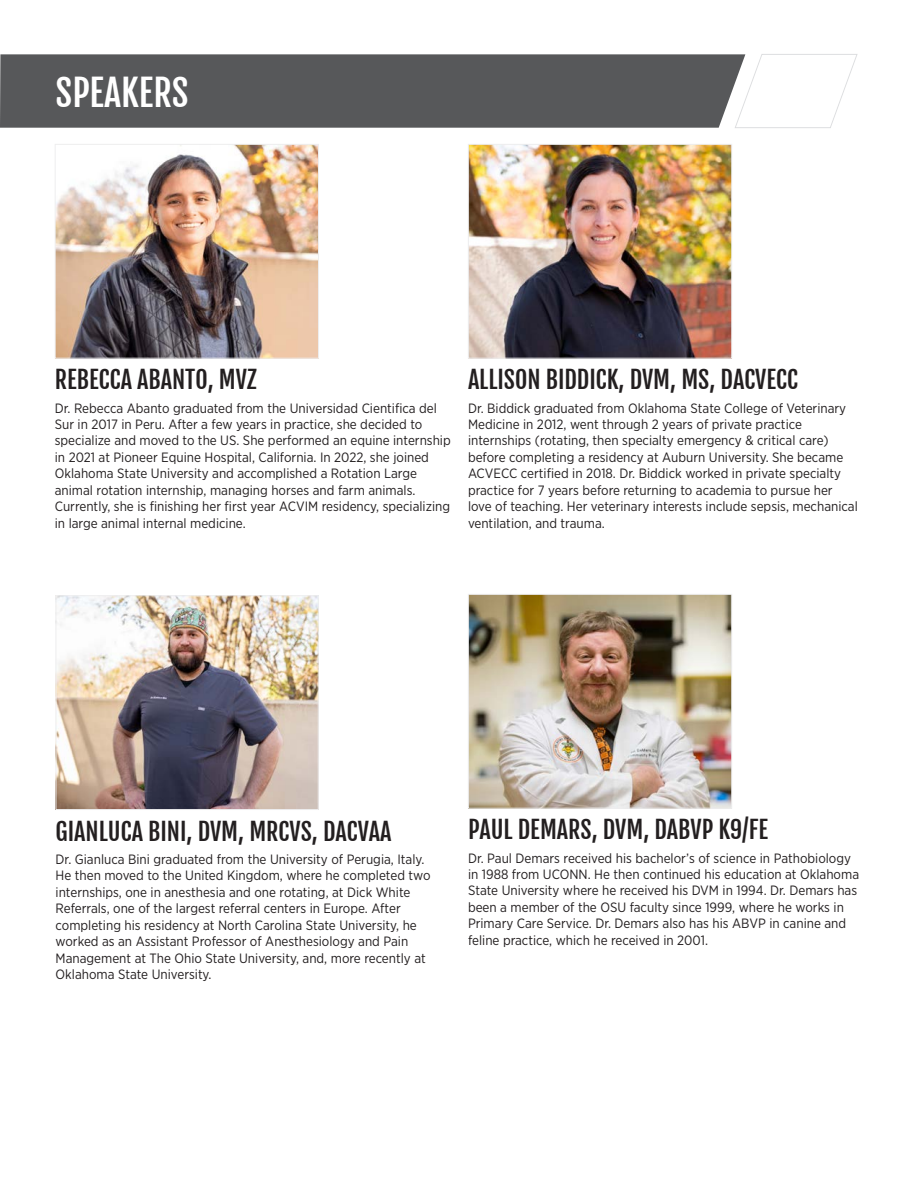
<style>
.page{position:relative;width:918px;height:1188px;background:#fff}
.page>*{position:absolute;margin:0;border:0;box-sizing:border-box;transform-origin:0 0}
.t1{font:36px "Fjalla One";color:#fff}
.Speaker_Name{font:24px "Fjalla One";color:#231f20}
.Speaker_Bio{font:13.5px/16.5px "Gotham Narrow";color:#231f20}
</style>
<div class="page">
<div style="left:0;top:54px;width:734px;height:74px;background:#57585a"></div>
<svg style="left:734px;top:54px;width:124px;height:74px"></svg>
<img style="left:58px;top:597px;width:259px;height:211px">
<div style="left:56px;top:595px;width:263px;height:215px;border:1px solid #eeeeef"></div>
<img style="left:470px;top:596px;width:260px;height:211px">
<div style="left:468px;top:594px;width:264px;height:215px;border:1px solid #eeeeef"></div>
<img style="left:57px;top:146px;width:260px;height:211px">
<div style="left:55px;top:144px;width:264px;height:215px;border:1px solid #eeeeef"></div>
<img style="left:470px;top:146px;width:260px;height:211px">
<div style="left:468px;top:144px;width:264px;height:215px;border:1px solid #eeeeef"></div>
<p class="t1" style="left:56px;top:71px;width:135px">SPEAKERS</p>
<p class="Speaker_Name" style="left:55px;top:365px;width:204px">REBECCA ABANTO, MVZ</p>
<p class="Speaker_Bio" style="left:55px;top:399px;width:398px">Dr. Rebecca Abanto graduated from the Universidad Cientifica del Sur in 2017 in Peru. After a few years in practice, she decided to specialize and moved to the US. She performed an equine internship in 2021 at Pioneer Equine Hospital, California. In 2022, she joined Oklahoma State University and accomplished a Rotation Large animal rotation internship, managing horses and farm animals.<br>Currently, she is finishing her first year ACVIM residency, specializing in large animal internal medicine.</p>
<p class="Speaker_Name" style="left:468px;top:365px;width:332px">ALLISON BIDDICK, DVM, MS, DACVECC</p>
<p class="Speaker_Bio" style="left:468px;top:399px;width:391px">Dr. Biddick graduated from Oklahoma State College of Veterinary Medicine in 2012, went through 2 years of private practice internships (rotating, then specialty emergency &amp; critical care) before completing a residency at Auburn University. She became ACVECC certified in 2018. Dr. Biddick worked in private specialty practice for 7 years before returning to academia to pursue her love of teaching. Her veterinary interests include sepsis, mechanical ventilation, and trauma.</p>
<p class="Speaker_Name" style="left:56px;top:816px;width:337px">GIANLUCA BINI, DVM, MRCVS, DACVAA</p>
<p class="Speaker_Bio" style="left:56px;top:851px;width:376px">Dr. Gianluca Bini graduated from the University of Perugia, Italy.<br>He then moved to the United Kingdom, where he completed two internships, one in anesthesia and one rotating, at Dick White Referrals, one of the largest referral centers in Europe. After completing his residency at North Carolina State University, he worked as an Assistant Professor of Anesthesiology and Pain Management at The Ohio State University, and, more recently at Oklahoma State University.</p>
<p class="Speaker_Name" style="left:468px;top:815px;width:302px">PAUL DEMARS, DVM, DABVP K9/FE</p>
<p class="Speaker_Bio" style="left:468px;top:849px;width:393px">Dr. Paul Demars received his bachelor’s of science in Pathobiology in 1988 from UCONN. He then continued his education at Oklahoma State University where he received his DVM in 1994. Dr. Demars has been a member of the OSU faculty since 1999, where he works in Primary Care Service. Dr. Demars also has his ABVP in canine and feline practice, which he received in 2001.</p>
</div>
